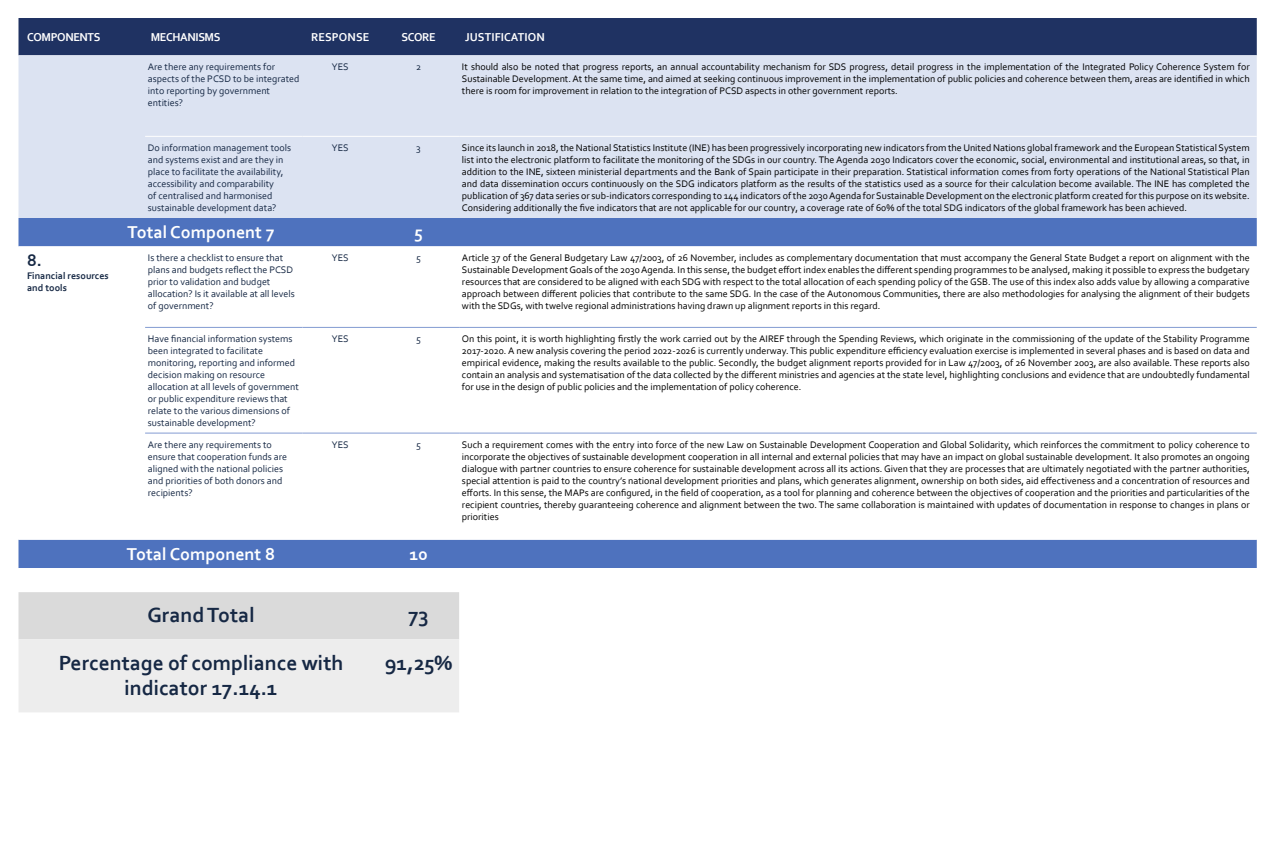
<style>
.page{position:relative;width:1276px;height:851px;background:#fff}
.page>*{position:absolute;margin:0;border:0;box-sizing:border-box;transform-origin:0 0}
.t1{font:700 21.5px/25.8px "Corbel";color:#162844;text-align:center}
.t2{font:700 18px "Corbel";color:#fff}
.t3{font:700 17.5px "Corbel";color:#162844}
.t4{font:700 12px "Corbel";letter-spacing:-.03em;color:#fff;scale:.96 1}
.t5{font:700 12px "Corbel";letter-spacing:.01em;color:#fff;scale:.96 1}
.t6{font:10px/12px "Corbel";color:#000;text-align:justify}
.t7{font:10px/12px "Corbel";color:#162844}
.t8{font:700 10px/12px "Corbel";color:#162844}
</style>
<div class="page">
<div style="left:18px;top:18px;width:1238px;height:37px;background:#1f3262"></div>
<div style="left:18px;top:55px;width:1238px;height:163px;background:#dce3f2"></div>
<div style="left:18px;top:218px;width:1238px;height:350px;background:#4e72be"></div>
<svg style="left:18px;top:246px;width:1238px;height:293px"></svg>
<svg style="left:18px;top:592px;width:441px;height:120px;background:#e5e5e5"></svg>
<hr style="left:145px;top:136px;width:157px;height:1px;background:#fff">
<hr style="left:302px;top:136px;width:76px;height:1px;background:#fff">
<hr style="left:378px;top:136px;width:81px;height:1px;background:#fff">
<hr style="left:459px;top:136px;width:797px;height:1px;background:#fff">
<hr style="left:145px;top:327px;width:157px;height:1px;background:#839cd2">
<hr style="left:302px;top:327px;width:76px;height:1px;background:#839cd2">
<hr style="left:378px;top:327px;width:81px;height:1px;background:#839cd2">
<hr style="left:459px;top:327px;width:797px;height:1px;background:#839cd2">
<hr style="left:145px;top:432px;width:157px;height:1px;background:#839cd2">
<hr style="left:302px;top:432px;width:76px;height:1px;background:#839cd2">
<hr style="left:378px;top:432px;width:81px;height:1px;background:#839cd2">
<hr style="left:459px;top:432px;width:797px;height:1px;background:#839cd2">
<p class="t4" style="left:27px;top:30px;width:78px">COMPONENTS</p>
<p class="t4" style="left:151px;top:30px;width:74px">MECHANISMS</p>
<p class="t5" style="left:311px;top:30px;width:62px">RESPONSE</p>
<p class="t4" style="left:401px;top:30px;width:37px">SCORE</p>
<p class="t5" style="left:465px;top:30px;width:85px">JUSTIFICATION</p>
<p class="t7" style="left:148px;top:60px;width:153px">Are there any requirements for aspects of the PCSD to be integrated into reporting by government entities?</p>
<p class="t7" style="left:332px;top:60px;width:18px">YES</p>
<p class="t7" style="left:416px;top:60px;width:7px">2</p>
<p class="t6" style="left:462px;top:60px;width:789px">It should also be noted that progress reports, an annual accountability mechanism for SDS progress, detail progress in the implementation of the Integrated Policy Coherence System for Sustainable Development. At the same time, and aimed at seeking continuous improvement in the implementation of public policies and coherence between them, areas are identified in which there is room for improvement in relation to the integration of PCSD aspects in other government reports.</p>
<p class="t7" style="left:148px;top:141px;width:145px">Do information management tools and systems exist and are they in place to facilitate the availability, accessibility and comparability<br>of centralised and harmonised sustainable development data?</p>
<p class="t7" style="left:332px;top:141px;width:18px">YES</p>
<p class="t7" style="left:416px;top:141px;width:6px">3</p>
<p class="t6" style="left:462px;top:141px;width:789px">Since its launch in 2018, the National Statistics Institute (INE) has been progressively incorporating new indicators from the United Nations global framework and the European Statistical System list into the electronic platform to facilitate the monitoring of the SDGs in our country. The Agenda 2030 Indicators cover the economic, social, environmental and institutional areas, so that, in addition to the INE, sixteen ministerial departments and the Bank of Spain participate in their preparation. Statistical information comes from forty operations of the National Statistical Plan and data dissemination occurs continuously on the SDG indicators platform as the results of the statistics used as a source for their calculation become available. The INE has completed the publication of 367 data series or sub-indicators corresponding to 144 indicators of the 2030 Agenda for Sustainable Development on the electronic platform created for this purpose on its website.<br>Considering additionally the five indicators that are not applicable for our country, a coverage rate of 60% of the total SDG indicators of the global framework has been achieved.</p>
<h2 class="t2" style="left:128px;top:221px;width:148px">Total Component 7</h2>
<h2 class="t2" style="left:414px;top:221px;width:10px">5</h2>
<h3 class="t3" style="left:27px;top:250px;width:16px">8.</h3>
<p class="t8" style="left:27px;top:269px;width:83px">Financial resources and tools</p>
<p class="t7" style="left:148px;top:251px;width:148px">Is there a checklist to ensure that plans and budgets reflect the PCSD prior to validation and budget allocation? Is it available at all levels of government?</p>
<p class="t7" style="left:332px;top:251px;width:18px">YES</p>
<p class="t7" style="left:416px;top:251px;width:6px">5</p>
<p class="t6" style="left:462px;top:251px;width:789px">Article 37 of the General Budgetary Law 47/2003, of 26 November, includes as complementary documentation that must accompany the General State Budget a report on alignment with the Sustainable Development Goals of the 2030 Agenda. In this sense, the budget effort index enables the different spending programmes to be analysed, making it possible to express the budgetary resources that are considered to be aligned with each SDG with respect to the total allocation of each spending policy of the GSB. The use of this index also adds value by allowing a comparative approach between different policies that contribute to the same SDG. In the case of the Autonomous Communities, there are also methodologies for analysing the alignment of their budgets with the SDGs, with twelve regional administrations having drawn up alignment reports in this regard.</p>
<p class="t7" style="left:148px;top:332px;width:153px">Have financial information systems been integrated to facilitate monitoring, reporting and informed decision making on resource allocation at all levels of government or public expenditure reviews that relate to the various dimensions of sustainable development?</p>
<p class="t7" style="left:332px;top:332px;width:18px">YES</p>
<p class="t7" style="left:416px;top:332px;width:6px">5</p>
<p class="t6" style="left:462px;top:332px;width:789px">On this point, it is worth highlighting firstly the work carried out by the AIREF through the Spending Reviews, which originate in the commissioning of the update of the Stability Programme 2017-2020. A new analysis covering the period 2022-2026 is currently underway. This public expenditure efficiency evaluation exercise is implemented in several phases and is based on data and empirical evidence, making the results available to the public. Secondly, the budget alignment reports provided for in Law 47/2003, of 26 November 2003, are also available. These reports also contain an analysis and systematisation of the data collected by the different ministries and agencies at the state level, highlighting conclusions and evidence that are undoubtedly fundamental for use in the design of public policies and the implementation of policy coherence.</p>
<p class="t7" style="left:148px;top:438px;width:141px">Are there any requirements to ensure that cooperation funds are aligned with the national policies and priorities of both donors and recipients?</p>
<p class="t7" style="left:332px;top:438px;width:18px">YES</p>
<p class="t7" style="left:416px;top:438px;width:6px">5</p>
<p class="t6" style="left:462px;top:438px;width:789px">Such a requirement comes with the entry into force of the new Law on Sustainable Development Cooperation and Global Solidarity, which reinforces the commitment to policy coherence to incorporate the objectives of sustainable development cooperation in all internal and external policies that may have an impact on global sustainable development. It also promotes an ongoing dialogue with partner countries to ensure coherence for sustainable development across all its actions. Given that they are processes that are ultimately negotiated with the partner authorities, special attention is paid to the country’s national development priorities and plans, which generates alignment, ownership on both sides, aid effectiveness and a concentration of resources and efforts. In this sense, the MAPs are configured, in the field of cooperation, as a tool for planning and coherence between the objectives of cooperation and the priorities and particularities of the recipient countries, thereby guaranteeing coherence and alignment between the two. The same collaboration is maintained with updates of documentation in response to changes in plans or priorities</p>
<h2 class="t2" style="left:127px;top:542px;width:150px">Total Component 8</h2>
<h2 class="t2" style="left:409px;top:542px;width:20px">10</h2>
<h1 class="t1" style="left:147px;top:601px;width:109px">Grand Total</h1>
<h1 class="t1" style="left:408px;top:601px;width:22px">73</h1>
<h1 class="t1" style="left:59px;top:649px;width:286px">Percentage of compliance with indicator 17.14.1</h1>
<h1 class="t1" style="left:385px;top:649px;width:69px">91,25%</h1>
</div>
